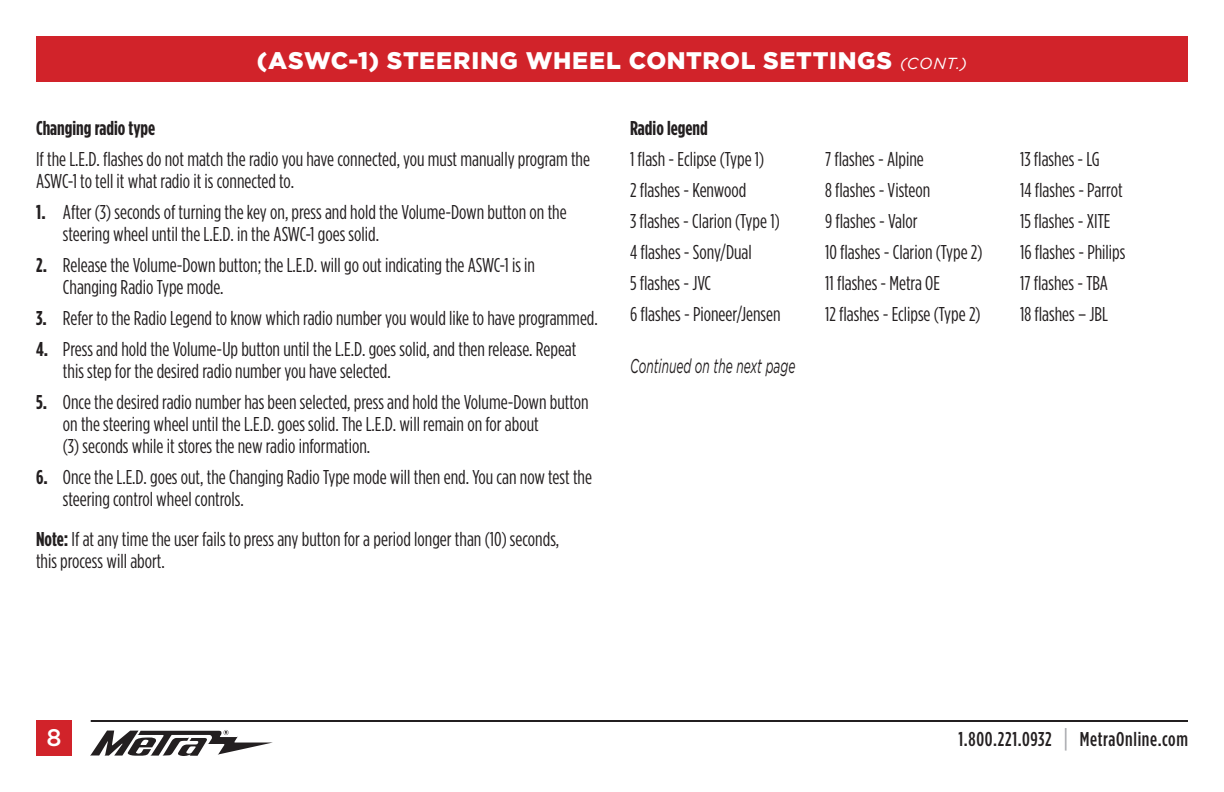
<style>
.page{position:relative;width:1224px;height:792px;background:#fff}
.page>*{position:absolute;margin:0;border:0;box-sizing:border-box;transform-origin:0 0}
.t1{font:900 24px "Gotham";letter-spacing:.03em;color:#fff}
.t2{font:500 24px "Gotham";color:#fff}
.t3{font:20px/31px "Gotham Condensed";color:#231f20}
.t4{font:500 20px "Gotham Condensed";letter-spacing:.035em;color:#231f20}
.t5{font:700 20px "Gotham Condensed";color:#231f20}
.t6{font:italic 20px "Gotham";color:#231f20;scale:.6 1}
.s1{font-weight:400;font-style:italic;font-size:16px}
.s2{font-weight:700}
.s3{font-size:26px;color:#a8a9ad}
</style>
<div class="page">
<div style="left:36px;top:36px;width:1152px;height:45px;background:#d1232a"></div>
<svg style="left:90px;top:730px;width:183px;height:26px"></svg>
<hr style="left:91px;top:720px;width:1097px;height:2px;background:#231f20">
<div style="left:36px;top:720px;width:36px;height:36px;background:#d1232a"></div>
<p class="t1" style="left:257px;top:46px;width:712px">(ASWC-1) STEERING WHEEL CONTROL SETTINGS <span class="s1">(CONT.)</span></p>
<p class="t5" style="left:36px;top:117px;width:121px">Changing radio type</p>
<p class="t3" style="left:36px;top:148px;width:556px;line-height:22px">If the L.E.D. flashes do not match the radio you have connected, you must manually program the<br>ASWC-1 to tell it what radio it is connected to.</p>
<p class="t3" style="left:63px;top:201px;width:505px;line-height:22px;text-indent:-27px"><span class="s2">1.</span> After (3) seconds of turning the key on, press and hold the Volume-Down button on the steering wheel until the L.E.D. in the ASWC-1 goes solid.</p>
<p class="t3" style="left:63px;top:254px;width:474px;line-height:22px;text-indent:-27px"><span class="s2">2.</span> Release the Volume-Down button; the L.E.D. will go out indicating the ASWC-1 is in<br>Changing Radio Type mode.</p>
<p class="t3" style="left:36px;top:302px;width:563px"><span class="s2">3.</span> Refer to the Radio Legend to know which radio number you would like to have programmed.</p>
<p class="t3" style="left:63px;top:338px;width:515px;line-height:22px;text-indent:-27px"><span class="s2">4.</span> Press and hold the Volume-Up button until the L.E.D. goes solid, and then release. Repeat this step for the desired radio number you have selected.</p>
<p class="t3" style="left:63px;top:391px;width:527px;line-height:22px;text-indent:-27px"><span class="s2">5.</span> Once the desired radio number has been selected, press and hold the Volume-Down button on the steering wheel until the L.E.D. goes solid. The L.E.D. will remain on for about<br>(3) seconds while it stores the new radio information.</p>
<p class="t3" style="left:63px;top:466px;width:531px;line-height:22px;text-indent:-27px"><span class="s2">6.</span> Once the L.E.D. goes out, the Changing Radio Type mode will then end. You can now test the steering control wheel controls.</p>
<p class="t3" style="left:36px;top:528px;width:525px;line-height:22px"><span class="s2">Note:</span> If at any time the user fails to press any button for a period longer than (10) seconds, this process will abort.</p>
<p class="t5" style="left:630px;top:117px;width:79px">Radio legend</p>
<p class="t3" style="left:630px;top:143px;width:152px">1 flash - Eclipse (Type 1)<br>2 flashes - Kenwood<br>3 flashes - Clarion (Type 1)<br>4 flashes - Sony/Dual<br>5 flashes - JVC<br>6 flashes - Pioneer/Jensen</p>
<p class="t3" style="left:825px;top:143px;width:159px">7 flashes - Alpine<br>8 flashes - Visteon<br>9 flashes - Valor<br>10 flashes - Clarion (Type 2)<br>11 flashes - Metra OE<br>12 flashes - Eclipse (Type 2)</p>
<p class="t3" style="left:1020px;top:143px;width:107px">13 flashes - LG<br>14 flashes - Parrot<br>15 flashes - XITE<br>16 flashes - Philips<br>17 flashes - TBA<br>18 flashes – JBL</p>
<p class="t6" style="left:630px;top:355px;width:277px">Continued on the next page</p>
<p class="t2" style="left:46px;top:724px;width:17px">8</p>
<p class="t4" style="left:959px;top:728px;width:231px">1.800.221.0932 <span class="s3">|</span> MetraOnline.com</p>
</div>
